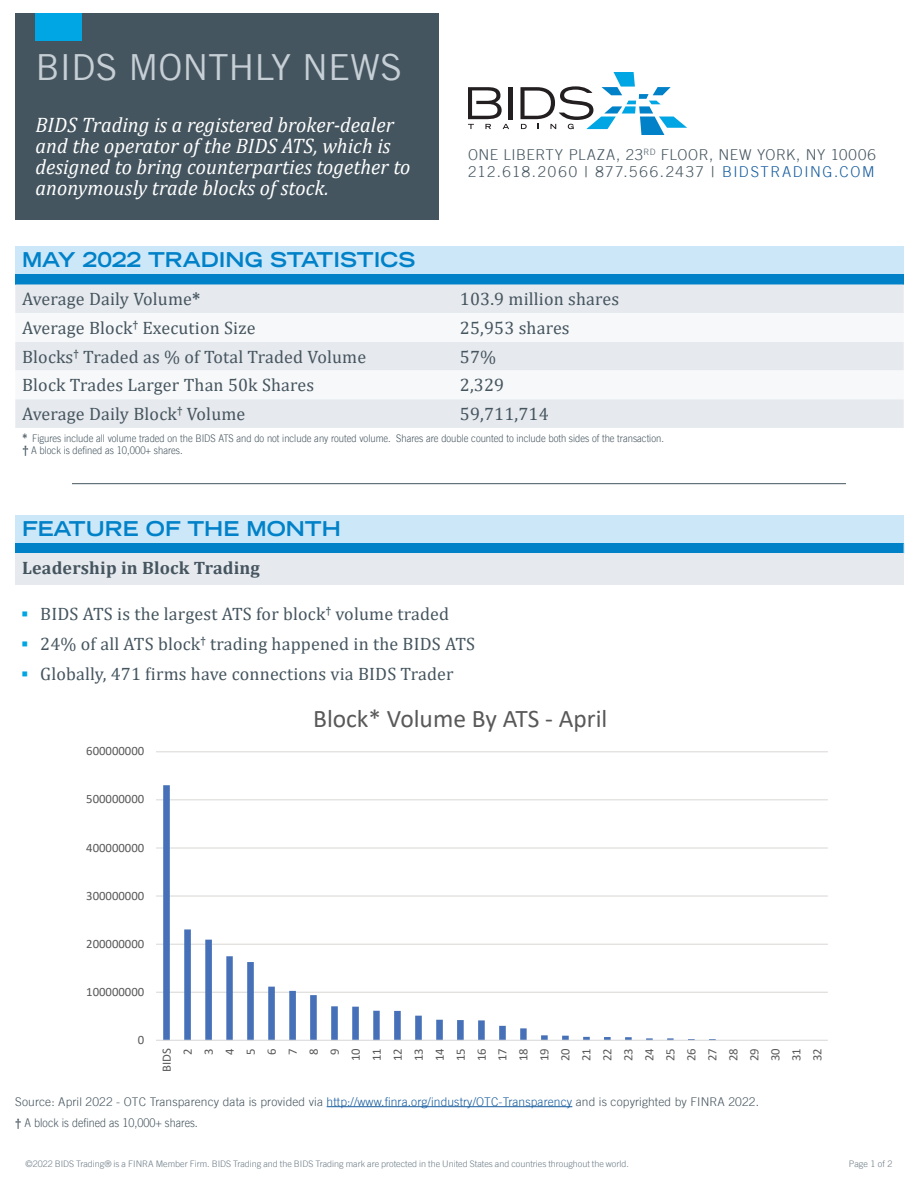
<style>
.page{position:relative;width:918px;height:1188px;background:#fff}
.page>*{position:absolute;margin:0;border:0;box-sizing:border-box;transform-origin:0 0}
.t1{font:36px "Trade Gothic LT";color:#c6cfd5}
.t2{font:25.5px "Calibri";color:#595959}
.t3{font:italic 21px/21px "Cambria";letter-spacing:.005em;color:#fff;scale:.96 1}
.t4{font:700 expanded 20.25px "Trade Gothic LT";color:#0081c8}
.t5{font:18px "Cambria";letter-spacing:.01em;color:#45555f}
.t6{font:18px "Cambria Math";letter-spacing:.01em;color:#45555f}
.t7{font:700 18px "Cambria";letter-spacing:.01em;color:#45555f}
.t8{font:300 15px/16.5px "Trade Gothic LT";letter-spacing:.075em;color:#45555f}
.t9{font:12.75px/21px "Calibri";color:#595959;text-align:right}
.t10{font:300 12px "Trade Gothic LT";letter-spacing:.01em;color:#45555f}
.t11{font:300 12px "Trade Gothic LT";letter-spacing:.01em;color:#45555f;scale:.9 1}
.t12{font:300 10.5px "Trade Gothic LT";color:#45555f;scale:.9 1}
.t13{font:300 9px "Trade Gothic LT";color:#6c7c86}
.s1{font-weight:400}
.s2{color:#175d9e}
.s3{font-weight:700}
.s4{font-family:"Cambria";font-weight:700;font-size:12px}
.s5{font-family:"Cambria";font-weight:700}
</style>
<div class="page">
<div style="left:15px;top:14px;width:423px;height:206px;background:#45555f"></div>
<div style="left:36px;top:14px;width:46px;height:27px;background:#00a5e3"></div>
<hr style="left:509px;top:87px;width:4px;height:32px;background:#231e1f">
<svg style="left:468px;top:87px;width:41px;height:42px"></svg>
<svg style="left:520px;top:72px;width:167px;height:63px"></svg>
<hr style="left:72px;top:483px;width:774px;height:1px;background:#45555f">
<div style="left:15px;top:246px;width:889px;height:28px;background:#cbe7f8"></div>
<div style="left:15px;top:274px;width:889px;height:10px;background:#0081c8"></div>
<div style="left:15px;top:284px;width:889px;height:144px;background:#e6e9ed"></div>
<svg style="left:15px;top:313px;width:889px;height:86px"></svg>
<div style="left:15px;top:515px;width:889px;height:28px;background:#cbe7f8"></div>
<div style="left:15px;top:543px;width:889px;height:11px;background:#0081c8"></div>
<div style="left:15px;top:554px;width:889px;height:31px;background:#e6e9ed"></div>
<hr style="left:156px;top:751px;width:672px;height:1px;background:#dad9d8">
<hr style="left:156px;top:799px;width:672px;height:1px;background:#dad9d8">
<hr style="left:156px;top:847px;width:672px;height:2px;background:#dad9d8">
<hr style="left:156px;top:896px;width:672px;height:1px;background:#dad9d8">
<hr style="left:156px;top:944px;width:672px;height:1px;background:#dad9d8">
<hr style="left:156px;top:992px;width:672px;height:1px;background:#dad9d8">
<svg style="left:163px;top:785px;width:616px;height:255px"></svg>
<hr style="left:156px;top:1040px;width:672px;height:1px;background:#dad9d8">
<hr style="left:327px;top:1106px;width:245px;height:1px;background:#175d9e">
<p class="t1" style="left:36px;top:45px;width:368px">BIDS MONTHLY NEWS</p>
<p class="t3" style="left:36px;top:114px;width:392px">BIDS Trading is a registered broker-dealer and the operator of the BIDS ATS, which is designed to bring counterparties together to anonymously trade blocks of stock.</p>
<p class="t8" style="left:468px;top:146px;width:409px">ONE LIBERTY PLAZA, 23<sup>RD</sup> FLOOR, NEW YORK, NY 10006<br>212.618.2060 <span class="s1">|</span> 877.566.2437 <span class="s1">|</span> <span class="s2">BIDSTRADING.COM</span></p>
<p class="t4" style="left:22px;top:247px;width:395px">MAY 2022 TRADING STATISTICS</p>
<p class="t5" style="left:22px;top:288px;width:180px">Average Daily Volume<span class="s3">*</span></p>
<p class="t5" style="left:460px;top:288px;width:161px">103.9 million shares</p>
<p class="t5" style="left:22px;top:317px;width:235px">Average Block<sup>†</sup> Execution Size</p>
<p class="t5" style="left:460px;top:317px;width:111px">25,953 shares</p>
<p class="t6" style="left:22px;top:346px;width:346px">Blocks<sup>†</sup> Traded as % of Total Traded Volume</p>
<p class="t5" style="left:460px;top:346px;width:38px">57%</p>
<p class="t5" style="left:22px;top:375px;width:294px">Block Trades Larger Than 50k Shares</p>
<p class="t5" style="left:460px;top:375px;width:46px">2,329</p>
<p class="t6" style="left:22px;top:403px;width:225px">Average Daily Block<sup>†</sup> Volume</p>
<p class="t5" style="left:460px;top:403px;width:90px">59,711,714</p>
<p class="t12" style="left:22px;top:432px;width:714px"><span class="s4">*</span> Figures include all volume traded on the BIDS ATS and do not include any routed volume. Shares are double counted to include both sides of the transaction.</p>
<p class="t12" style="left:22px;top:444px;width:180px"><span class="s4">†</span> A block is defined as 10,000+ shares.</p>
<p class="t4" style="left:22px;top:516px;width:320px">FEATURE OF THE MONTH</p>
<p class="t7" style="left:22px;top:556px;width:239px">Leadership in Block Trading</p>
<p class="t5" style="left:40px;top:603px;width:410px">BIDS ATS is the largest ATS for block<sup>†</sup> volume traded</p>
<p class="t5" style="left:40px;top:633px;width:437px">24% of all ATS block<sup>†</sup> trading happened in the BIDS ATS</p>
<p class="t5" style="left:40px;top:663px;width:415px">Globally, 471 firms have connections via BIDS Trader</p>
<p class="t9" style="left:86px;top:740px;width:60px">600000000</p>
<p class="t9" style="left:86px;top:788px;width:60px">500000000</p>
<p class="t9" style="left:86px;top:836px;width:60px">400000000</p>
<p class="t9" style="left:86px;top:885px;width:60px">300000000</p>
<p class="t9" style="left:86px;top:933px;width:60px">200000000</p>
<p class="t9" style="left:86px;top:981px;width:60px">100000000</p>
<p class="t9" style="left:138px;top:1029px;width:8px">0</p>
<p class="t2" style="left:313px;top:701px;width:296px">Block* Volume By ATS - April</p>
<p class="t9" style="left:156px;top:1072px;width:25px;rotate:-90deg">BIDS<br>2<br>3<br>4<br>5<br>6<br>7<br>8<br>9<br>10<br>11<br>12<br>13<br>14<br>15<br>16<br>17<br>18<br>19<br>20<br>21<br>22<br>23<br>24<br>25<br>26<br>27<br>28<br>29<br>30<br>31<br>32</p>
<p class="t10" style="left:15px;top:1094px;width:745px">Source: April 2022 - OTC Transparency data is provided via <span class="s2">http://www.finra.org/industry/OTC-Transparency</span> and is copyrighted by FINRA 2022.</p>
<p class="t11" style="left:15px;top:1115px;width:204px"><span class="s5">†</span> A block is defined as 10,000+ shares.</p>
<p class="t13" style="left:26px;top:1159px;width:605px">©2022 BIDS Trading® is a FINRA Member Firm. BIDS Trading and the BIDS Trading mark are protected in the United States and countries throughout the world.</p>
<p class="t13" style="left:849px;top:1159px;width:45px">Page 1 of 2</p>
</div>
